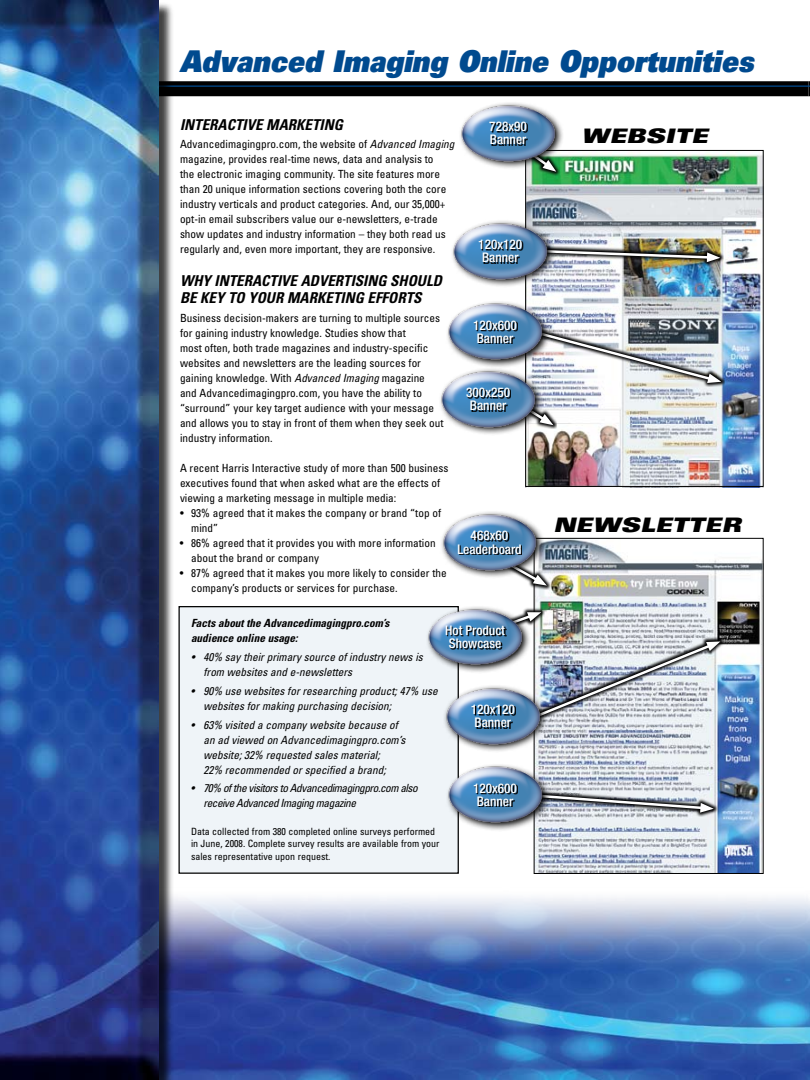
<style>
.page{position:relative;width:810px;height:1080px;background:#fff}
.page>*{position:absolute;margin:0;border:0;box-sizing:border-box;transform-origin:0 0}
.t1{font:30px "Univers LT Std X Black Obl";color:#004a8f;scale:.9 1}
.t2{font:20px "Univers LT Std X Black Ex Obl";color:#000}
.t3{font:italic 700 condensed 15px "Univers LT Std";color:#000}
.t4{font:500 condensed 13.25px/13.2px "Helvetica Neue LT Std";color:#fff}
.t5{font:condensed 11.25px/15px "Univers LT Std";color:#000}
.t6{font:italic condensed 11.25px/15px "Univers LT Std";color:#000}
.t7{font:italic condensed 11.25px/15px "Univers LT Std";letter-spacing:-.04em;color:#000}
.t8{font:italic 700 condensed 11.25px/15px "Univers LT Std";color:#000}
.t9{font:condensed 10px/12.5px "Univers LT Std";color:#000}
.s1{font-style:italic}
</style>
<div class="page">
<img style="left:174px;top:830px;width:636px;height:250px">
<div style="left:123px;top:81px;width:685px;height:15px;background:#000"></div>
<svg style="left:808px;top:81px;width:2px;height:15px"></svg>
<hr style="left:123px;top:86px;width:687px;height:1px;background:#004a8f">
<div style="left:179px;top:607px;width:279px;height:266px;background:#eff4f8"></div>
<div style="left:179px;top:606px;width:280px;height:268px;border:1px solid #000"></div>
<img style="left:527px;top:154px;width:235px;height:331px">
<div style="left:525px;top:150px;width:239px;height:337px;border:1px solid #000"></div>
<img style="left:536px;top:540px;width:225px;height:332px">
<div style="left:534px;top:538px;width:229px;height:336px;border:1px solid #000"></div>
<svg style="left:525px;top:170px;width:35px;height:6px"></svg>
<svg style="left:525px;top:170px;width:31px;height:2px"></svg>
<img style="left:556px;top:244px;width:168px;height:22px">
<img style="left:556px;top:249px;width:164px;height:13px">
<svg style="left:533px;top:636px;width:191px;height:86px"></svg>
<img style="left:533px;top:641px;width:187px;height:79px">
<svg style="left:543px;top:401px;width:14px;height:28px"></svg>
<svg style="left:543px;top:404px;width:10px;height:21px"></svg>
<svg style="left:530px;top:555px;width:20px;height:35px"></svg>
<svg style="left:524px;top:558px;width:23px;height:28px"></svg>
<svg style="left:530px;top:606px;width:15px;height:25px"></svg>
<svg style="left:530px;top:612px;width:11px;height:17px"></svg>
<svg style="left:543px;top:326px;width:182px;height:61px"></svg>
<svg style="left:543px;top:330px;width:178px;height:53px"></svg>
<svg style="left:550px;top:789px;width:167px;height:28px"></svg>
<svg style="left:550px;top:793px;width:164px;height:20px"></svg>
<svg style="left:491px;top:122px;width:72px;height:48px"></svg>
<img style="left:460px;top:103px;width:98px;height:62px">
<svg style="left:491px;top:123px;width:37px;height:23px"></svg>
<svg style="left:472px;top:533px;width:73px;height:46px"></svg>
<img style="left:441px;top:512px;width:99px;height:62px">
<svg style="left:459px;top:532px;width:63px;height:23px"></svg>
<svg style="left:425px;top:606px;width:105px;height:68px"></svg>
<img style="left:427px;top:606px;width:98px;height:63px">
<svg style="left:447px;top:626px;width:59px;height:24px"></svg>
<svg style="left:483px;top:219px;width:73px;height:69px"></svg>
<img style="left:452px;top:219px;width:99px;height:64px">
<svg style="left:480px;top:241px;width:43px;height:23px"></svg>
<svg style="left:457px;top:684px;width:91px;height:69px"></svg>
<img style="left:444px;top:684px;width:99px;height:64px">
<svg style="left:473px;top:706px;width:43px;height:23px"></svg>
<svg style="left:478px;top:300px;width:72px;height:69px"></svg>
<img style="left:447px;top:300px;width:98px;height:64px">
<svg style="left:475px;top:322px;width:43px;height:22px"></svg>
<svg style="left:457px;top:763px;width:93px;height:69px"></svg>
<img style="left:447px;top:763px;width:98px;height:64px">
<svg style="left:475px;top:785px;width:43px;height:22px"></svg>
<svg style="left:471px;top:368px;width:72px;height:68px"></svg>
<img style="left:440px;top:367px;width:98px;height:64px">
<svg style="left:468px;top:389px;width:43px;height:23px"></svg>
<div style="left:2px;top:2px;width:172px;height:1078px;background:#000;opacity:.75"></div>
<img style="left:0;top:0;width:159px;height:1080px">
<h1 class="t1" style="left:180px;top:41px;width:639px">Advanced Imaging Online Opportunities</h1>
<h3 class="t3" style="left:180px;top:115px;width:164px">INTERACTIVE MARKETING</h3>
<p class="t5" style="left:180px;top:137px;width:276px">Advancedimagingpro.com, the website of <span class="s1">Advanced Imaging </span>magazine, provides real-time news, data and analysis to<br>the electronic imaging community. The site features more than 20 unique information sections covering both the core industry verticals and product categories. And, our 35,000+ opt-in email subscribers value our e-newsletters, e-trade show updates and industry information – they both read us regularly and, even more important, they are responsive.</p>
<h3 class="t3" style="left:180px;top:271px;width:44px">Why interactive</h3>
<h3 class="t3" style="left:301px;top:271px;width:9px">advertising</h3>
<h3 class="t3" style="left:390px;top:271px;width:28px">should</h3>
<h3 class="t3" style="left:180px;top:289px;width:87px">be key to your</h3>
<h3 class="t3" style="left:287px;top:289px;width:12px">mar</h3>
<h3 class="t3" style="left:317px;top:289px;width:18px">keting</h3>
<h3 class="t3" style="left:368px;top:289px;width:31px">efforts</h3>
<p class="t5" style="left:180px;top:310px;width:265px">Business decision-makers are turning to multiple sources for gaining industry knowledge. Studies show that<br>most often, both trade magazines and industry-specific websites and newsletters are the leading sources for gaining knowledge. With <span class="s1">Advanced Imaging</span> magazine and Advancedimagingpro.com, you have the ability to “surround” your key target audience with your message and allows you to stay in front of them when they seek out industry information.</p>
<p class="t5" style="left:180px;top:460px;width:270px">A recent Harris Interactive study of more than 500 business executives found that when asked what are the effects of viewing a marketing message in multiple media:</p>
<p class="t5" style="left:191px;top:505px;width:251px;text-indent:-11px">• 93% agreed that it makes the company or brand “top of mind”</p>
<p class="t5" style="left:191px;top:535px;width:246px;text-indent:-11px">• 86% agreed that it provides you with more information about the brand or company</p>
<p class="t5" style="left:191px;top:565px;width:257px;text-indent:-11px">• 87% agreed that it makes you more likely to consider the company’s products or services for purchase.</p>
<p class="t8" style="left:191px;top:616px;width:200px">Facts about the Advancedimagingpro.com’s audience online usage:</p>
<p class="t6" style="left:203px;top:650px;width:221px;text-indent:-12px">• 40% say their primary source of industry news is from websites and e-newsletters</p>
<p class="t6" style="left:203px;top:683px;width:236px;text-indent:-12px">• 90% use websites for researching product; 47% use websites for making purchasing decision;</p>
<p class="t6" style="left:203px;top:717px;width:204px;text-indent:-12px">• 63% visited a company website because of an ad viewed on Advancedimagingpro.com’s website; 32% requested sales material;<br>22% recommended or specified a brand;</p>
<p class="t7" style="left:203px;top:781px;width:216px;text-indent:-12px">• 70% of the visitors to Advancedimagingpro.com also receive Advanced Imaging magazine</p>
<p class="t9" style="left:191px;top:825px;width:250px">Data collected from 380 completed online surveys performed in June, 2008. Complete survey results are available from your sales representative upon request.</p>
<p class="t4" style="left:489px;top:119px;width:39px">728x90<br>Banner</p>
<p class="t4" style="left:478px;top:238px;width:45px">120x120<br>Banner</p>
<p class="t4" style="left:473px;top:318px;width:45px">120x600<br>Banner</p>
<p class="t4" style="left:466px;top:386px;width:45px">300x250<br>Banner</p>
<p class="t4" style="left:457px;top:529px;width:66px;text-align:center">468x60<br>Leaderboard</p>
<p class="t4" style="left:445px;top:623px;width:61px">Hot Product<br>Showcase</p>
<p class="t4" style="left:471px;top:703px;width:45px">120x120<br>Banner</p>
<p class="t4" style="left:473px;top:781px;width:45px">120x600<br>Banner</p>
<h2 class="t2" style="left:581px;top:124px;width:128px">WEBSITE</h2>
<h2 class="t2" style="left:553px;top:513px;width:189px">NEWSLETTER</h2>
</div>
